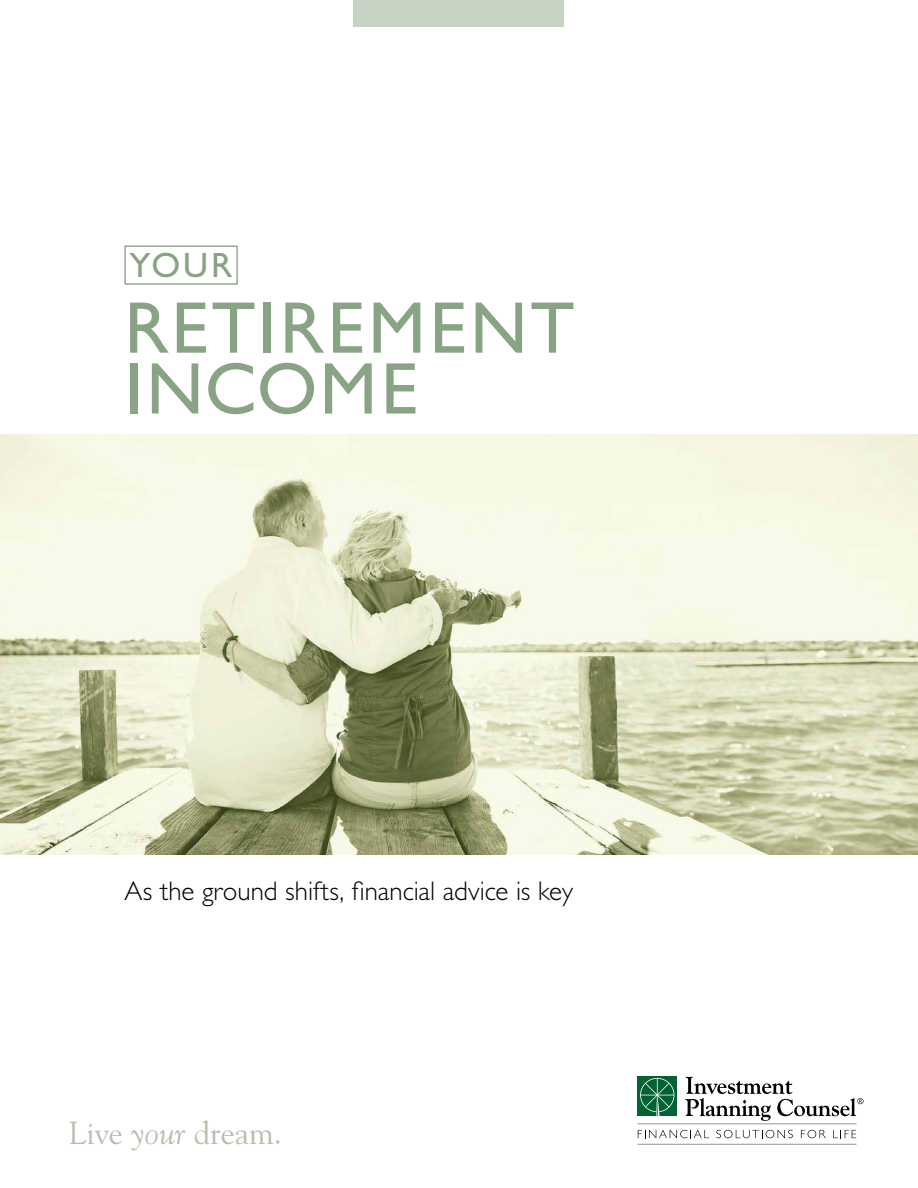
<style>
.page{position:relative;width:918px;height:1188px;background:#fff}
.page>*{position:absolute;margin:0;border:0;box-sizing:border-box;transform-origin:0 0}
.t1{font:73.5px/60.8px "Gill Sans Std";letter-spacing:.045em;color:#89a484}
.t2{font:35.25px "Gill Sans Std";color:#89a484}
.t3{font:31.8px "Goudy Std";color:#b4c1ad}
.t4{font:300 27px "Gill Sans Std";color:#000}
.s1{font-style:italic}
</style>
<div class="page">
<hr style="left:638px;top:1144px;width:218px;height:1px;background:#939598">
<hr style="left:638px;top:1123px;width:219px;height:1px;background:#939598">
<svg style="left:638px;top:1130px;width:71px;height:8px"></svg>
<svg style="left:716px;top:1130px;width:77px;height:8px"></svg>
<svg style="left:801px;top:1130px;width:25px;height:8px"></svg>
<svg style="left:833px;top:1130px;width:23px;height:8px"></svg>
<div style="left:638px;top:1077px;width:39px;height:39px;background:#006331"></div>
<svg style="left:640px;top:1078px;width:34px;height:38px"></svg>
<svg style="left:685px;top:1077px;width:179px;height:44px"></svg>
<img style="left:0;top:434px;width:918px;height:420px">
<div style="left:124px;top:246px;width:114px;height:39px;border:1px solid #89a484"></div>
<div style="left:354px;top:0;width:210px;height:27px;background:#c6d3c2"></div>
<h2 class="t2" style="left:130px;top:245px;width:104px">YOUR</h2>
<h1 class="t1" style="left:124px;top:298px;width:452px">RETIREMENT<br>INCOME</h1>
<p class="t4" style="left:124px;top:876px;width:450px">As the ground shifts, financial advice is key</p>
<p class="t3" style="left:69px;top:1113px;width:214px">Live <span class="s1">your</span> dream.</p>
</div>
